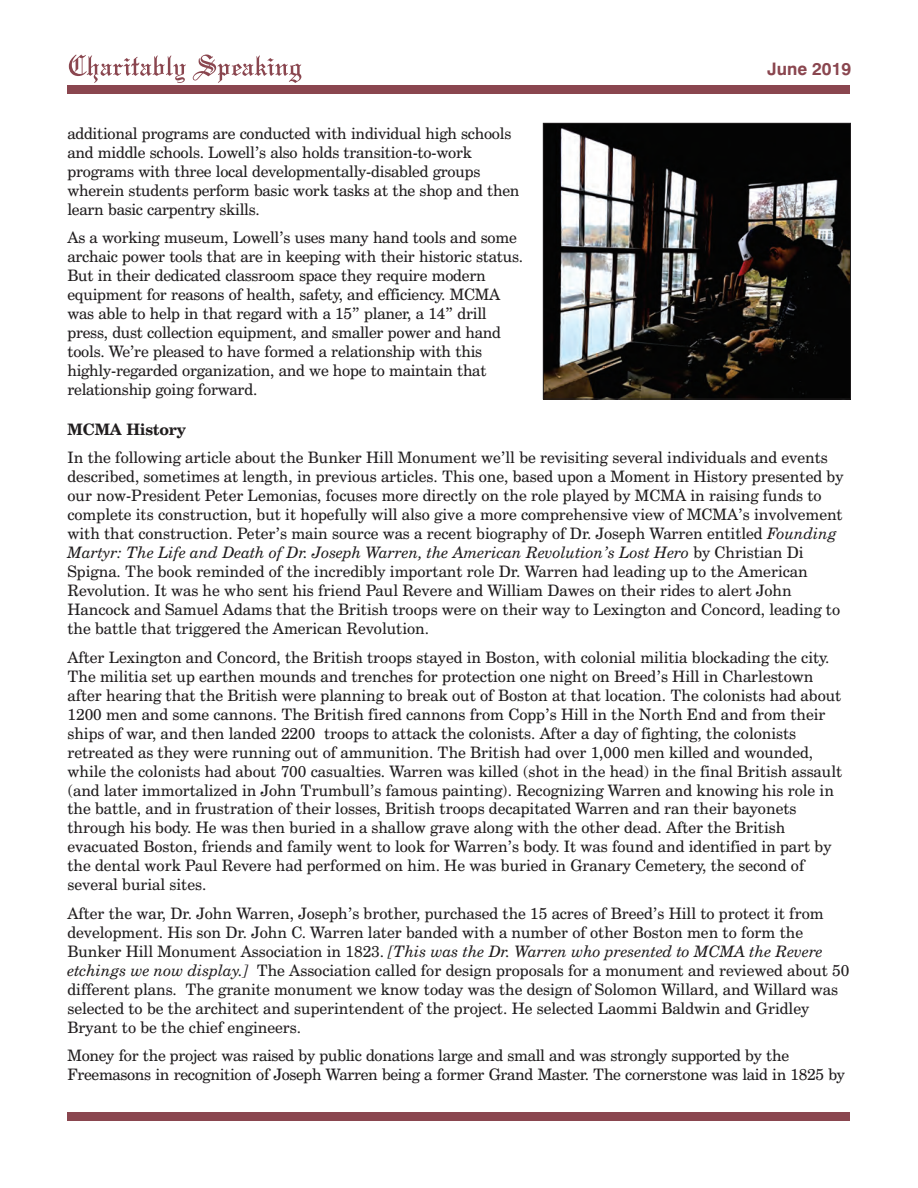
<style>
.page{position:relative;width:918px;height:1188px;background:#fff}
.page>*{position:absolute;margin:0;border:0;box-sizing:border-box;transform-origin:0 0}
.t1{font:700 17.25px "Swiss 721 BT";color:#8a464f}
.t2{font:15.75px/19px "Century Schoolbook BT";color:#201d1e}
.t3{font:15.75px/19px "Century Schoolbook BT";letter-spacing:-.02em;color:#201d1e}
.s1{font-weight:700}
.s2{font-style:italic}
</style>
<div class="page">
<div style="left:68px;top:1112px;width:782px;height:9px;background:#8a464f"></div>
<div style="left:68px;top:85px;width:782px;height:9px;background:#8a464f"></div>
<svg style="left:69px;top:55px;width:232px;height:28px"></svg>
<img style="left:545px;top:125px;width:304px;height:272px">
<div style="left:543px;top:123px;width:308px;height:276px;border:1px solid #201d1e"></div>
<p class="t2" style="left:67px;top:125px;width:454px">additional programs are conducted with individual high schools and middle schools. Lowell’s also holds transition-to-work programs with three local developmentally-disabled groups wherein students perform basic work tasks at the shop and then learn basic carpentry skills.</p>
<p class="t2" style="left:67px;top:229px;width:457px">As a working museum, Lowell’s uses many hand tools and some archaic power tools that are in keeping with their historic status.<br>But in their dedicated classroom space they require modern equipment for reasons of health, safety, and efficiency. MCMA was able to help in that regard with a 15” planer, a 14” drill press, dust collection equipment, and smaller power and hand tools. We’re pleased to have formed a relationship with this highly-regarded organization, and we hope to maintain that relationship going forward.</p>
<p class="t1" style="left:767px;top:62px;width:85px">June 2019</p>
<p class="t2" style="left:67px;top:416px;width:762px;line-height:28.5px"><span class="s1">MCMA History<br></span>In the following article about the Bunker Hill Monument we’ll be revisiting several individuals and events</p>
<p class="t2" style="left:67px;top:469px;width:778px">described, sometimes at length, in previous articles. This one, based upon a Moment in History presented by our now-President Peter Lemonias, focuses more directly on the role played by MCMA in raising funds to complete its construction, but it hopefully will also give a more comprehensive view of MCMA’s involvement with that construction. Peter’s main source was a recent biography of Dr. Joseph Warren entitled <span class="s2">Founding Martyr: The Life and Death of Dr. Joseph Warren, the American Revolution’s Lost Hero</span> by Christian Di Spigna. The book reminded of the incredibly important role Dr. Warren had leading up to the American Revolution. It was he who sent his friend Paul Revere and William Dawes on their rides to alert John Hancock and Samuel Adams that the British troops were on their way to Lexington and Concord, leading to the battle that triggered the American Revolution.</p>
<p class="t2" style="left:67px;top:649px;width:776px">After Lexington and Concord, the British troops stayed in Boston, with colonial militia blockading the city.<br>The militia set up earthen mounds and trenches for protection one night on Breed’s Hill in Charlestown after hearing that the British were planning to break out of Boston at that location. The colonists had about 1200 men and some cannons. The British fired cannons from Copp’s Hill in the North End and from their ships of war, and then landed 2200 troops to attack the colonists. After a day of fighting, the colonists retreated as they were running out of ammunition. The British had over 1,000 men killed and wounded, while the colonists had about 700 casualties. Warren was killed (shot in the head) in the final British assault (and later immortalized in John Trumbull’s famous painting). Recognizing Warren and knowing his role in the battle, and in frustration of their losses, British troops decapitated Warren and ran their bayonets through his body. He was then buried in a shallow grave along with the other dead. After the British evacuated Boston, friends and family went to look for Warren’s body. It was found and identified in part by the dental work Paul Revere had performed on him. He was buried in Granary Cemetery, the second of several burial sites.</p>
<p class="t2" style="left:67px;top:905px;width:783px">After the war, Dr. John Warren, Joseph’s brother, purchased the 15 acres of Breed’s Hill to protect it from development. His son Dr. John C. Warren later banded with a number of other Boston men to form the Bunker Hill Monument Association in 1823. <span class="s2">[This was the Dr. Warren who presented to MCMA the Revere etchings we now display.]</span> The Association called for design proposals for a monument and reviewed about 50 different plans. The granite monument we know today was the design of Solomon Willard, and Willard was selected to be the architect and superintendent of the project. He selected Laommi Baldwin and Gridley Bryant to be the chief engineers.</p>
<p class="t3" style="left:67px;top:1048px;width:779px">Money for the project was raised by public donations large and small and was strongly supported by the<br>Freemasons in recognition of Joseph Warren being a former Grand Master. The cornerstone was laid in 1825 by</p>
</div>
